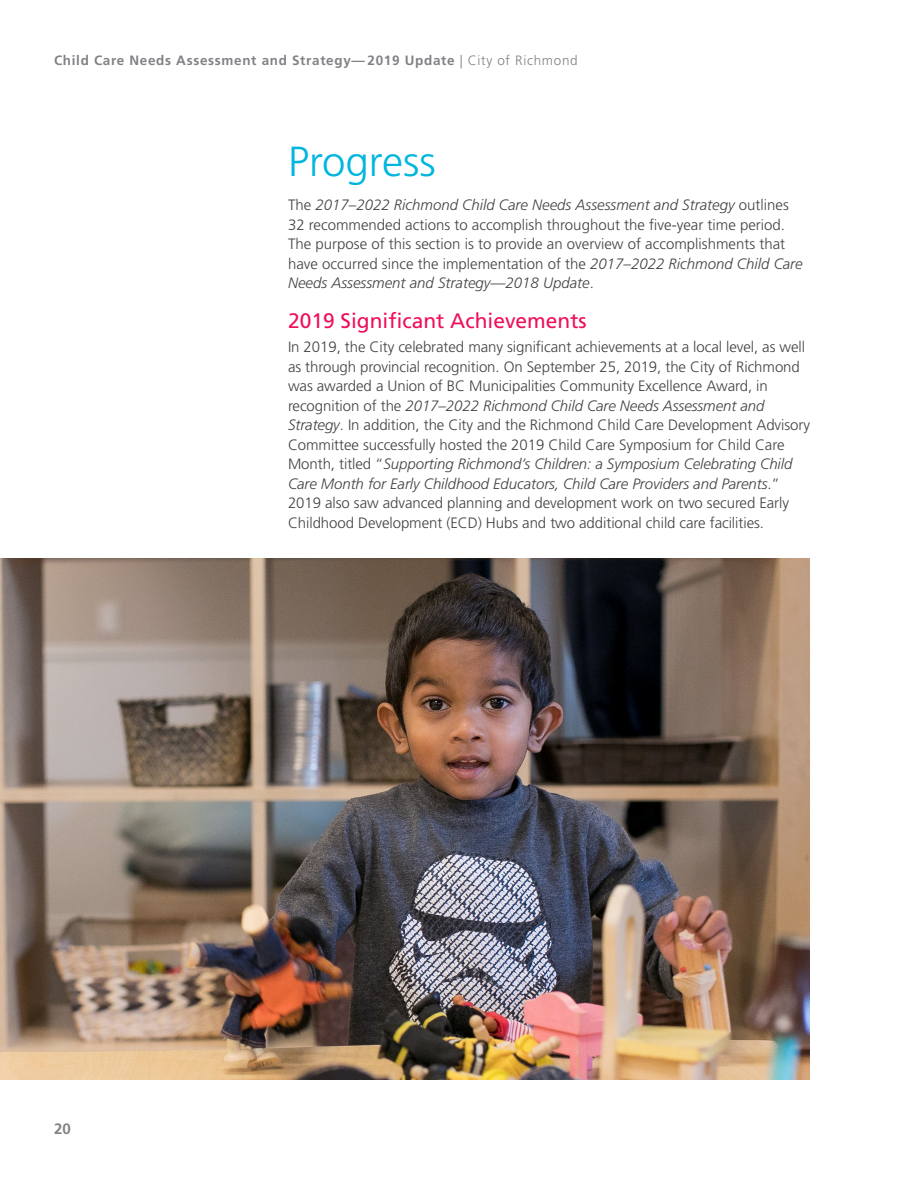
<style>
.page{position:relative;width:918px;height:1188px;background:#fff}
.page>*{position:absolute;margin:0;border:0;box-sizing:border-box;transform-origin:0 0}
.Heading{font:300 42px "Frutiger LT Std";color:#00b5de}
.Subhead_1{font:21px "Frutiger LT Std";color:#ee1059}
.Body_Copy__First_Par{font:300 15px/19.5px "Frutiger LT Std";letter-spacing:-.005em;color:#414243}
.Body_Copy{font:300 15px/19.5px "Frutiger LT Std";color:#414243}
.t1{font:700 15px "Frutiger LT Std";color:#808285}
.t2{font:700 13.5px "Frutiger LT Std";letter-spacing:.05em;color:#808285}
.s1{font-weight:300}
.s2{font-style:italic}
</style>
<div class="page">
<img style="left:0;top:558px;width:810px;height:522px">
<p class="t2" style="left:54px;top:52px;width:525px">Child Care Needs Assessment and Strategy— 2019 Update <span class="s1">| City of Richmond</span></p>
<p class="Heading" style="left:288px;top:137px;width:149px">Progress</p>
<p class="Body_Copy" style="left:288px;top:195px;width:516px">The <span class="s2">2017–2022 Richmond Child Care Needs Assessment and Strategy</span> outlines 32 recommended actions to accomplish throughout the five-year time period.<br>The purpose of this section is to provide an overview of accomplishments that have occurred since the implementation of the <span class="s2">2017–2022 Richmond Child Care Needs Assessment and Strategy—2018 Update</span>.</p>
<p class="Subhead_1" style="left:288px;top:309px;width:300px">2019 Significant Achievements</p>
<p class="Body_Copy__First_Par" style="left:288px;top:337px;width:524px">In 2019, the City celebrated many significant achievements at a local level, as well as through provincial recognition. On September 25, 2019, the City of Richmond was awarded a Union of BC Municipalities Community Excellence Award, in recognition of the <span class="s2">2017–2022 Richmond Child Care Needs Assessment and Strategy</span>. In addition, the City and the Richmond Child Care Development Advisory Committee successfully hosted the 2019 Child Care Symposium for Child Care Month, titled “<span class="s2">Supporting Richmond’s Children: a Symposium Celebrating Child Care Month for Early Childhood Educators, Child Care Providers and Parents</span>.” 2019 also saw advanced planning and development work on two secured Early Childhood Development (ECD) Hubs and two additional child care facilities.</p>
<p class="t1" style="left:54px;top:1120px;width:18px">20</p>
</div>
